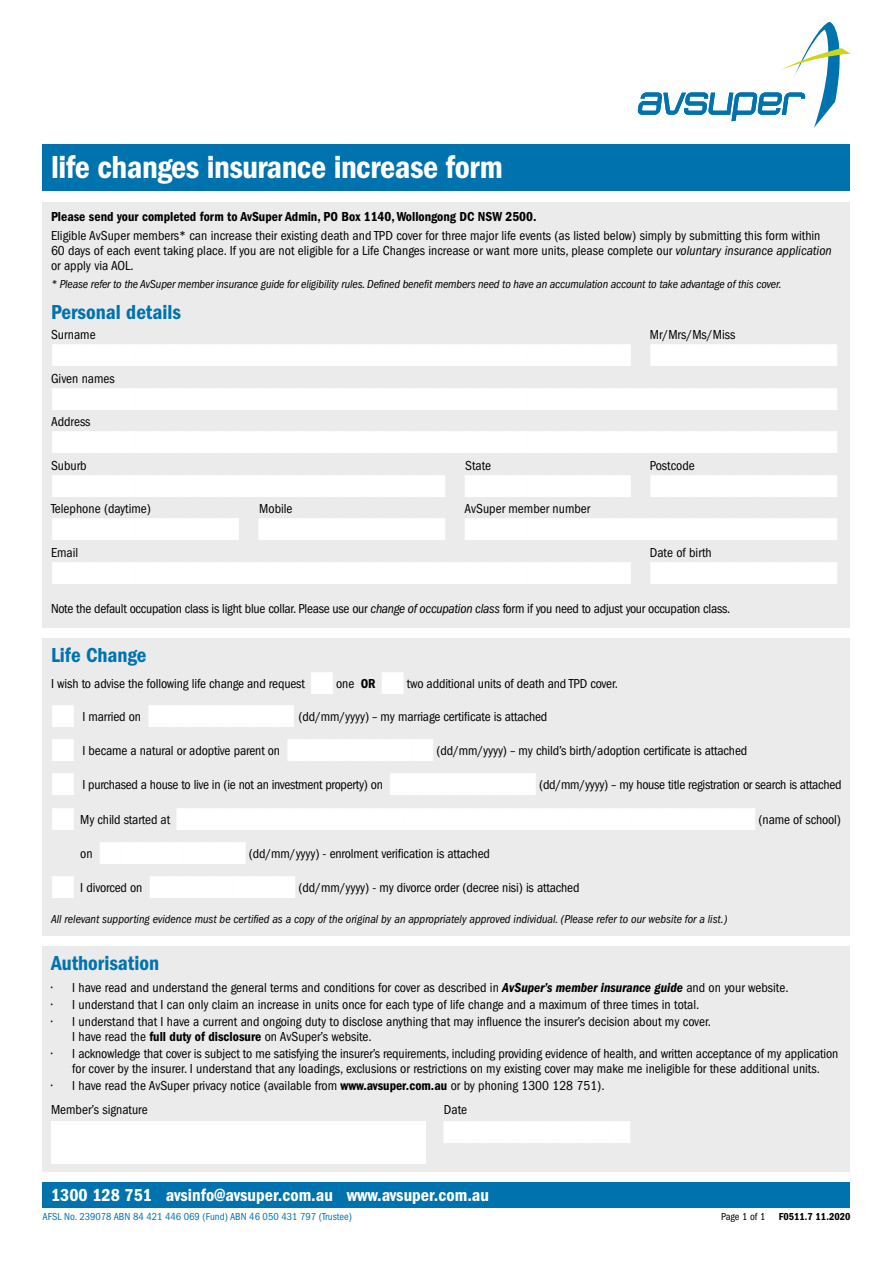
<style>
.page{position:relative;width:893px;height:1263px;background:#fff}
.page>*{position:absolute;margin:0;border:0;box-sizing:border-box;transform-origin:0 0}
.t1{font:600 condensed 33px "Franklin Gothic";letter-spacing:-.015em;color:#fff}
.t2{font:600 condensed 21px "Franklin Gothic";color:#0073ae}
.t3{font:600 condensed 18px "Franklin Gothic";color:#fff}
.t4{font:condensed 13.5px/15px "Franklin Gothic";color:#000}
.t5{font:condensed 13.5px "Franklin Gothic";letter-spacing:-.02em;color:#000}
.t6{font:600 condensed 13.5px "Franklin Gothic";color:#000}
.t7{font:italic condensed 12px "Franklin Gothic";letter-spacing:-.01em;color:#000}
.t8{font:condensed 10.5px "Franklin Gothic";color:#0073ae}
.t9{font:600 condensed 10.5px "Franklin Gothic";color:#000}
.t10{font:condensed 10.5px "Franklin Gothic";letter-spacing:-.01em;color:#000}
.s1{font-style:italic}
.s2{font-weight:600}
.s3{color:#fff}
.s4{font-weight:600;font-style:italic}
</style>
<div class="page">
<div style="left:43px;top:1182px;width:807px;height:26px;background:#0073ae"></div>
<div style="left:43px;top:145px;width:807px;height:46px;background:#0073ae"></div>
<div style="left:43px;top:202px;width:807px;height:425px;background:#ebebec"></div>
<div style="left:43px;top:638px;width:807px;height:297px;background:#ebebec"></div>
<svg style="left:638px;top:22px;width:212px;height:106px"></svg>
<div style="left:43px;top:946px;width:807px;height:225px;background:#ebebec"></div>
<div style="left:51px;top:1121px;width:374px;height:43px;background:#fff"></div>
<h1 class="t1" style="left:51px;top:148px;width:453px">life changes insurance increase form</h1>
<p class="t6" style="left:51px;top:208px;width:487px">Please send your completed form to AvSuper Admin, PO Box 1140, Wollongong DC NSW 2500.</p>
<p class="t4" style="left:51px;top:228px;width:782px">Eligible AvSuper members* can increase their existing death and TPD cover for three major life events (as listed below) simply by submitting this form within<br>60 days of each event taking place. If you are not eligible for a Life Changes increase or want more units, please complete our <span class="s1">voluntary insurance application </span>or apply via AOL.</p>
<p class="t7" style="left:51px;top:277px;width:732px">* Please refer to the AvSuper member insurance guide for eligibility rules. Defined benefit members need to have an accumulation account to take advantage of this cover.</p>
<h2 class="t2" style="left:51px;top:300px;width:132px">Personal details</h2>
<p class="t4" style="left:51px;top:327px;width:46px">Surname</p>
<p class="t4" style="left:650px;top:327px;width:87px">Mr/Mrs/Ms/Miss</p>
<p class="t4" style="left:51px;top:371px;width:65px">Given names</p>
<p class="t4" style="left:51px;top:414px;width:41px">Address</p>
<p class="t4" style="left:51px;top:458px;width:37px">Suburb</p>
<p class="t4" style="left:465px;top:458px;width:27px">State</p>
<p class="t4" style="left:650px;top:458px;width:47px">Postcode</p>
<p class="t4" style="left:51px;top:501px;width:102px">Telephone (daytime)</p>
<p class="t4" style="left:259px;top:501px;width:35px">Mobile</p>
<p class="t4" style="left:464px;top:501px;width:127px">AvSuper member number</p>
<p class="t4" style="left:51px;top:545px;width:29px">Email</p>
<p class="t4" style="left:650px;top:545px;width:63px">Date of birth</p>
<p class="t5" style="left:51px;top:601px;width:681px">Note the default occupation class is light blue collar. Please use our <span class="s1">change of occupation class</span> form if you need to adjust your occupation class.</p>
<h2 class="t2" style="left:51px;top:643px;width:97px">Life Change</h2>
<p class="t4" style="left:51px;top:676px;width:255px">I wish to advise the following life change and request</p>
<p class="t4" style="left:336px;top:676px;width:41px">one <span class="s2">OR</span></p>
<p class="t4" style="left:407px;top:676px;width:213px">two additional units of death and TPD cover.</p>
<p class="t4" style="left:51px;top:709px;width:92px"><span class="s3">■</span> I married on</p>
<p class="t4" style="left:298px;top:709px;width:250px">(dd/mm/yyyy) – my marriage certificate is attached</p>
<p class="t4" style="left:51px;top:743px;width:231px"><span class="s3">■</span> I became a natural or adoptive parent on</p>
<p class="t4" style="left:436px;top:743px;width:312px">(dd/mm/yyyy) – my child’s birth/adoption certificate is attached</p>
<p class="t5" style="left:51px;top:777px;width:334px"><span class="s3">■</span> I purchased a house to live in (ie not an investment property) on</p>
<p class="t5" style="left:539px;top:777px;width:304px">(dd/mm/yyyy) – my house title registration or search is attached</p>
<p class="t4" style="left:51px;top:812px;width:121px"><span class="s3">■</span> My child started at</p>
<p class="t4" style="left:759px;top:812px;width:84px">(name of school)</p>
<p class="t4" style="left:80px;top:846px;width:14px">on</p>
<p class="t4" style="left:249px;top:846px;width:243px">(dd/mm/yyyy) - enrolment verification is attached</p>
<p class="t4" style="left:51px;top:880px;width:93px"><span class="s3">■</span> I divorced on</p>
<p class="t4" style="left:299px;top:880px;width:282px">(dd/mm/yyyy) - my divorce order (decree nisi) is attached</p>
<p class="t7" style="left:51px;top:912px;width:678px">All relevant supporting evidence must be certified as a copy of the original by an appropriately approved individual. (Please refer to our website for a list.)</p>
<h2 class="t2" style="left:51px;top:951px;width:110px">Authorisation</h2>
<p class="t4" style="left:51px;top:980px;width:739px">• I have read and understand the general terms and conditions for cover as described in <span class="s4">AvSuper’s member insurance guide</span> and on your website.</p>
<p class="t4" style="left:51px;top:997px;width:650px">• I understand that I can only claim an increase in units once for each type of life change and a maximum of three times in total.</p>
<p class="t4" style="left:72px;top:1014px;width:640px;text-indent:-21px">• I understand that I have a current and ongoing duty to disclose anything that may influence the insurer’s decision about my cover.<br>I have read the <span class="s2">full duty of disclosure</span> on AvSuper’s website.</p>
<p class="t4" style="left:51px;top:1046px;width:789px;text-align:center">• I acknowledge that cover is subject to me satisfying the insurer’s requirements, including providing evidence of health, and written acceptance of my application for cover by the insurer. I understand that any loadings, exclusions or restrictions on my existing cover may make me ineligible for these additional units.</p>
<p class="t4" style="left:51px;top:1074px;width:555px;line-height:24.2px">• I have read the AvSuper privacy notice (available from <span class="s2">www.avsuper.com.au</span> or by phoning 1300 128 751).<br>Member’s signature</p>
<p class="t4" style="left:444px;top:1103px;width:25px">Date</p>
<h3 class="t3" style="left:51px;top:1185px;width:440px">1300 128 751 avsinfo@avsuper.com.au www.avsuper.com.au</h3>
<p class="t8" style="left:43px;top:1211px;width:311px">AFSL No. 239078 ABN 84 421 446 069 (Fund) ABN 46 050 431 797 (Trustee)</p>
<p class="t10" style="left:721px;top:1211px;width:46px">Page 1 of 1</p>
<p class="t9" style="left:779px;top:1211px;width:73px">F0511.7 11.2020</p>
</div>
